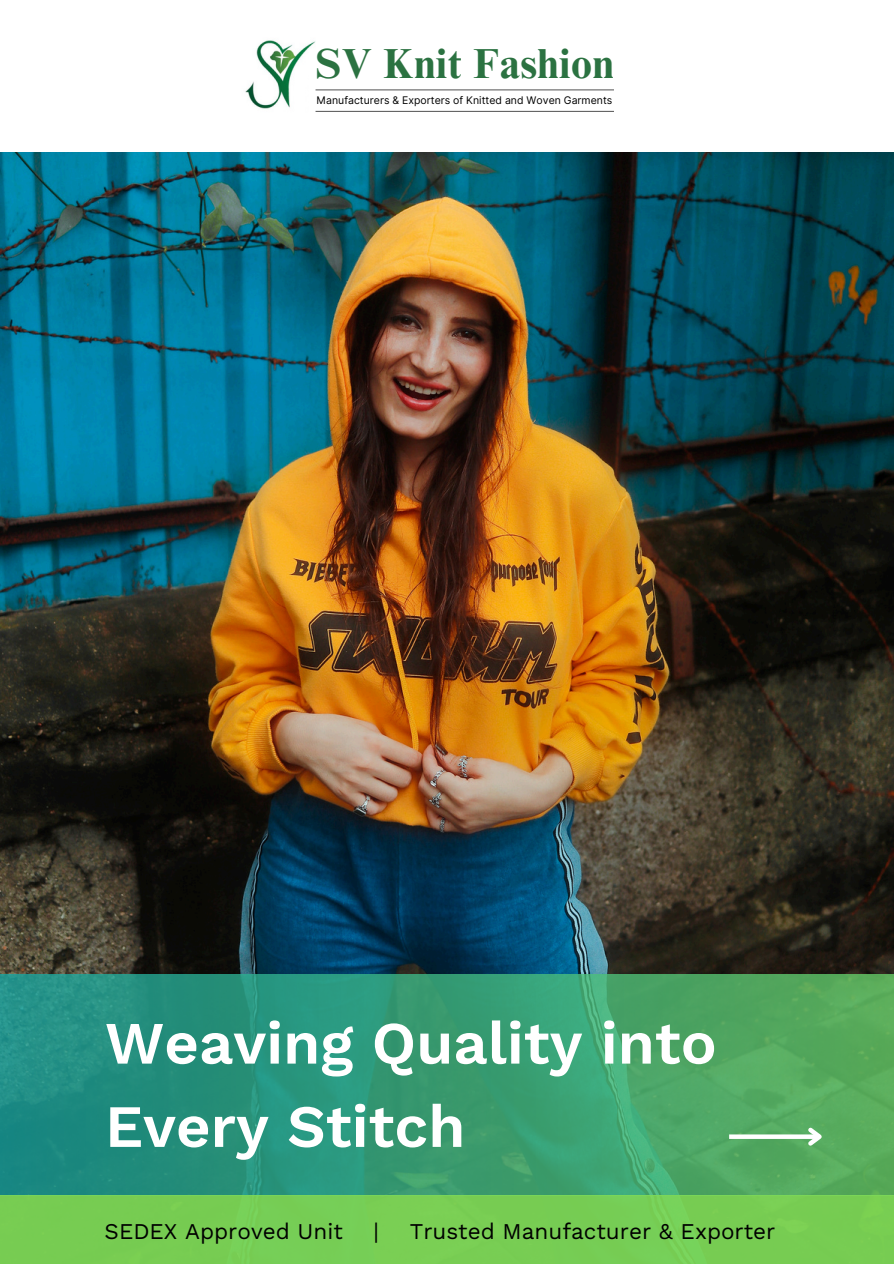
<style>
.page{position:relative;width:894px;height:1264px;background:#fff}
.page>*{position:absolute;margin:0;border:0;box-sizing:border-box;transform-origin:0 0}
.t1{font:600 60px/83.2px "Work Sans";color:#fff}
.t2{font:700 42px "Times NRMT Pro";letter-spacing:.015em;color:#2b7241}
.t3{font:22.5px "Work Sans";color:#000}
.t4{font:10.5px "Inter";color:#000}
</style>
<div class="page">
<img style="left:0;top:152px;width:893px;height:822px">
<svg style="left:0;top:974px;width:893px;height:221px;background:#389b72"></svg>
<div style="left:0;top:1195px;width:893px;height:68px;background:#77cd52"></div>
<svg style="left:729px;top:1134px;width:74px;height:4px"></svg>
<svg style="left:803px;top:1123px;width:23px;height:26px"></svg>
<img style="left:245px;top:40px;width:71px;height:69px">
<div style="left:309px;top:50px;width:303px;height:62px;background:#fff"></div>
<hr style="left:315px;top:89px;width:298px;height:1px;background:#646464">
<hr style="left:315px;top:111px;width:298px;height:1px;background:#646464">
<h2 class="t2" style="left:316px;top:47px;width:299px">SV Knit Fashion</h2>
<p class="t4" style="left:316px;top:94px;width:297px">Manufacturers &amp; Exporters of Knitted and Woven Garments</p>
<p class="t1" style="left:105px;top:1001px;width:613px">Weaving Quality into<br>Every Stitch</p>
<p class="t3" style="left:105px;top:1218px;width:240px">SEDEX Approved Unit</p>
<p class="t3" style="left:373px;top:1218px;width:7px">|</p>
<p class="t3" style="left:409px;top:1218px;width:367px">Trusted Manufacturer &amp; Exporter</p>
</div>
